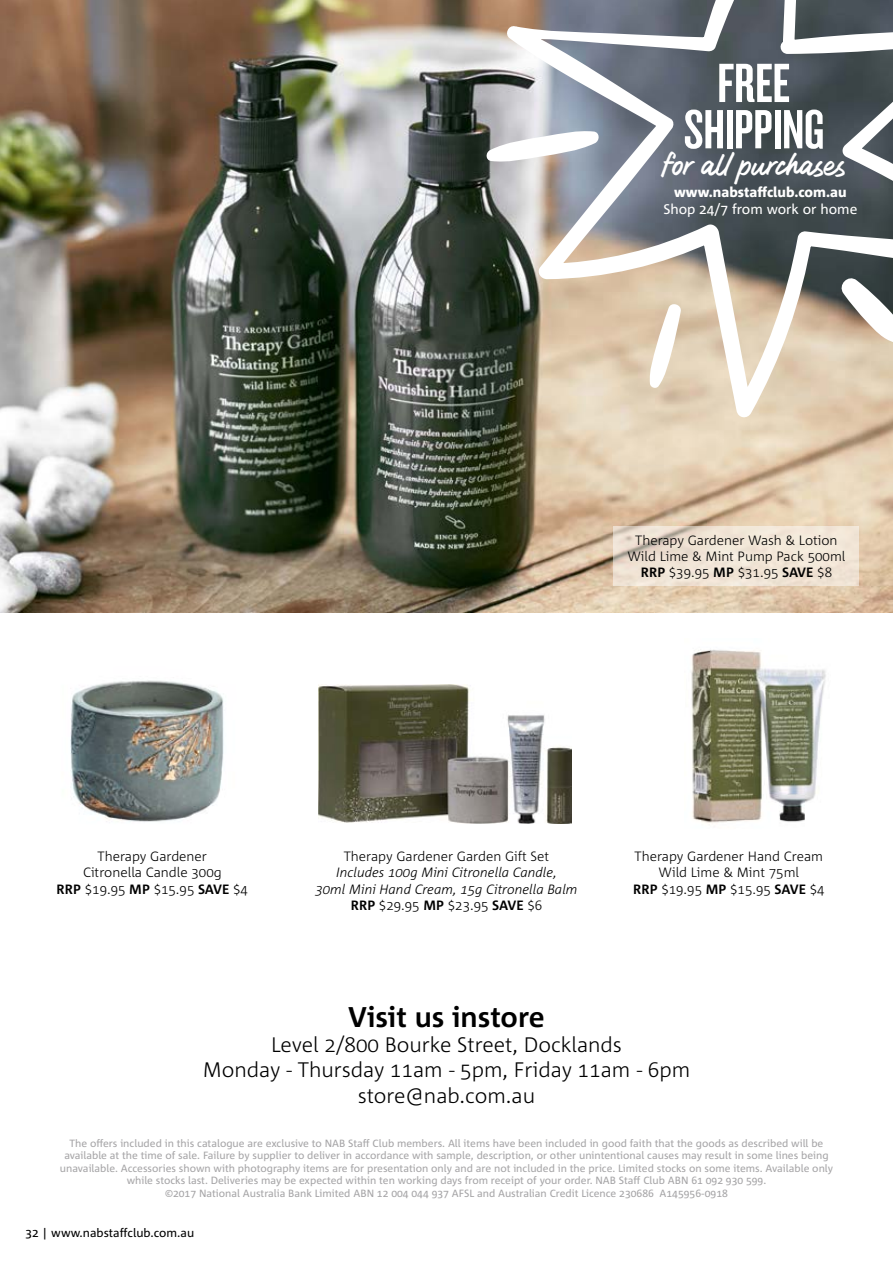
<style>
.page{position:relative;width:893px;height:1263px;background:#fff}
.page>*{position:absolute;margin:0;border:0;box-sizing:border-box;transform-origin:0 0}
.t1{font:51px/46.3px "NAB Impact";color:#fff;text-align:center}
.t2{font:37.5px "NAB Script";letter-spacing:-.01em;color:#fff}
.t3{font:700 28.5px "Corpid C1";color:#000}
.t4{font:300 21px/25.2px "Corpid C1";color:#000;text-align:center}
.t5{font:800 13.95px "Corpid C1";color:#fff}
.t6{font:13.95px "Corpid C1";color:#fff}
.t7{font:300 13.5px/16.2px "Corpid C1";color:#000;text-align:center}
.t8{font:italic 300 13.5px/16.2px "Corpid C1";color:#000;text-align:center}
.t9{font:12px "Corpid";color:#000}
.t10{font:10.5px/12.6px "Corpid C1";color:#a6a5a7;text-align:center}
.s1{font-weight:700}
.s2{font-weight:700;font-style:normal}
.s3{font-style:normal}
</style>
<div class="page">
<img style="left:70px;top:680px;width:154px;height:142px">
<img style="left:319px;top:684px;width:252px;height:139px">
<img style="left:0;top:0;width:893px;height:612px">
<img style="left:691px;top:649px;width:135px;height:176px">
<svg style="left:614px;top:526px;width:245px;height:60px;background:#ede1d3"></svg>
<svg style="left:504px;top:0;width:389px;height:420px;background:#989692"></svg>
<svg style="left:485px;top:130px;width:115px;height:33px"></svg>
<svg style="left:649px;top:301px;width:33px;height:88px"></svg>
<svg style="left:837px;top:274px;width:56px;height:70px"></svg>
<h1 class="t1" style="left:684px;top:64px;width:142px">FREE<br>SHIPPING</h1>
<h2 class="t2" style="left:662px;top:139px;width:185px">for all purchases</h2>
<h3 class="t5" style="left:674px;top:184px;width:174px">www.nabstaffclub.com.au</h3>
<h3 class="t6" style="left:663px;top:200px;width:195px">Shop 24/7 from work or home</h3>
<p class="t7" style="left:627px;top:531px;width:220px">Therapy Gardener Wash &amp; Lotion<br>Wild Lime &amp; Mint Pump Pack 500ml<br><span class="s1">RRP</span> $39.95 <span class="s1">MP</span> $31.95 <span class="s1">SAVE</span> $8</p>
<p class="t7" style="left:57px;top:848px;width:193px">Therapy Gardener<br>Citronella Candle 300g<br><span class="s1">RRP</span> $19.95 <span class="s1">MP</span> $15.95 <span class="s1">SAVE</span> $4</p>
<p class="t7" style="left:344px;top:848px;width:207px">Therapy Gardener Garden Gift Set</p>
<p class="t8" style="left:315px;top:864px;width:264px">Includes 100g Mini Citronella Candle,<br>30ml Mini Hand Cream, 15g Citronella Balm<br><span class="s2">RRP</span> <span class="s3">$29.95</span> <span class="s2">MP</span> <span class="s3">$23.95</span> <span class="s2">SAVE</span> <span class="s3">$6</span></p>
<p class="t7" style="left:633px;top:848px;width:193px">Therapy Gardener Hand Cream<br>Wild Lime &amp; Mint 75ml<br><span class="s1">RRP</span> $19.95 <span class="s1">MP</span> $15.95 <span class="s1">SAVE</span> $4</p>
<h3 class="t3" style="left:348px;top:999px;width:198px">Visit us instore</h3>
<h3 class="t4" style="left:203px;top:1031px;width:489px">Level 2/800 Bourke Street, Docklands<br>Monday - Thursday 11am - 5pm, Friday 11am - 6pm store@nab.com.au</h3>
<p class="t10" style="left:60px;top:1136px;width:775px">The offers included in this catalogue are exclusive to NAB Staff Club members. All items have been included in good faith that the goods as described will be available at the time of sale. Failure by supplier to deliver in accordance with sample, description, or other unintentional causes may result in some lines being unavailable. Accessories shown with photography items are for presentation only and are not included in the price. Limited stocks on some items. Available only while stocks last. Deliveries may be expected within ten working days from receipt of your order. NAB Staff Club ABN 61 092 930 599.<br>©2017 National Australia Bank Limited ABN 12 004 044 937 AFSL and Australian Credit Licence 230686 A145956-0918</p>
<p class="t9" style="left:42px;top:1227px;width:154px">| www.nabstaffclub.com.au</p>
</div>
